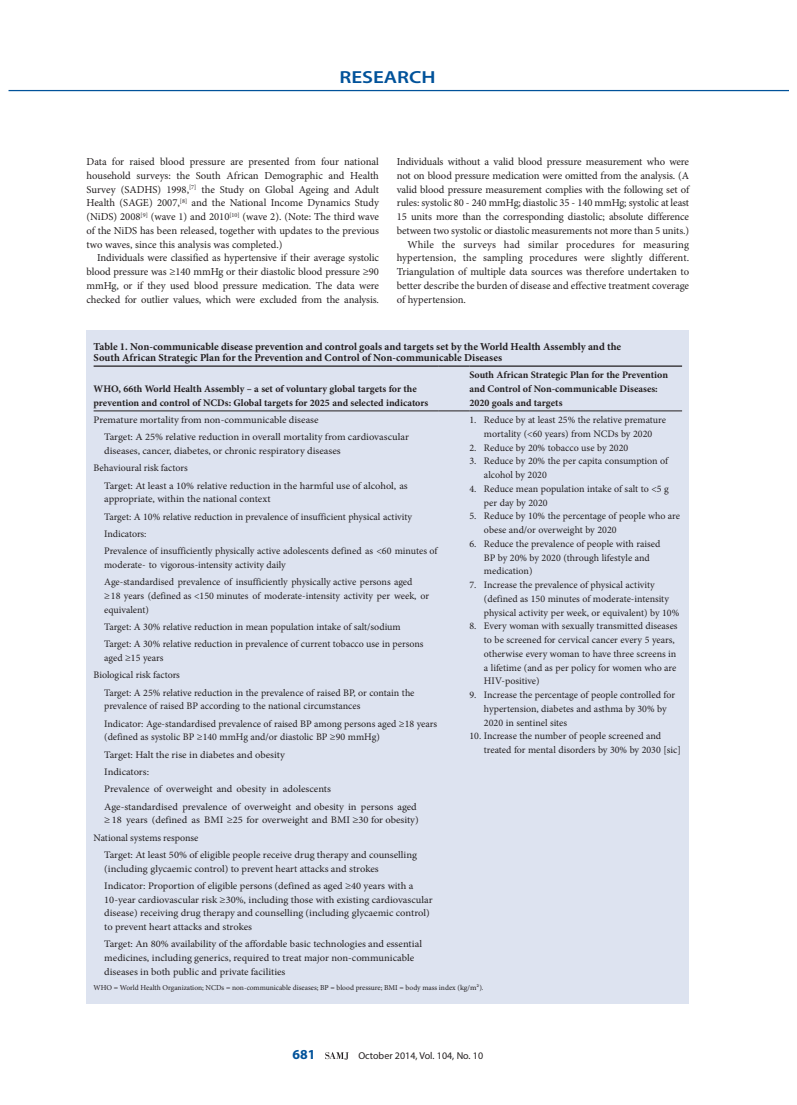
<style>
.page{position:relative;width:797px;height:1105px;background:#fff}
.page>*{position:absolute;margin:0;border:0;box-sizing:border-box;transform-origin:0 0}
.t1{font:600 17.5px "Myriad Pro";color:#01529a;scale:1.2 1}
.t2{font:700 13.75px "Myriad Pro";color:#01529a}
.t3{font:10.62px/13.8px "Minion Pro";letter-spacing:-.01em;color:#231f20;text-align:justify}
.t4{font:700 10.62px/11.2px "Minion Pro";color:#231f20}
.t5{font:10.62px "Minion Pro";letter-spacing:.01em;color:#231f20}
.t6{font:10.62px "Minion Pro";letter-spacing:.015em;color:#231f20}
.t7{font:10px/13.8px "Minion Pro";letter-spacing:-.005em;color:#231f20}
.t8{font:10px/13.8px "Minion Pro";letter-spacing:-.005em;color:#231f20;scale:1.05 1}
.t9{font:700 10px/13.8px "Minion Pro";color:#231f20}
.t10{font:10px "Myriad Pro";color:#231f20}
.t11{font:7.5px "Minion Pro";color:#231f20}
</style>
<div class="page">
<hr style="left:9px;top:90px;width:779px;height:1px;background:#01529a">
<svg style="left:325px;top:1052px;width:24px;height:8px"></svg>
<div style="left:86px;top:330px;width:603px;height:674px;background:#dde3f0"></div>
<hr style="left:94px;top:365px;width:344px;height:2px;background:#231f20">
<hr style="left:438px;top:365px;width:31px;height:2px;background:#231f20">
<hr style="left:469px;top:365px;width:213px;height:2px;background:#231f20">
<hr style="left:94px;top:411px;width:344px;height:1px;background:#231f20">
<hr style="left:438px;top:411px;width:31px;height:1px;background:#231f20">
<hr style="left:469px;top:411px;width:213px;height:1px;background:#231f20">
<h1 class="t1" style="left:339px;top:66px;width:82px">RESEARCH</h1>
<p class="t3" style="left:397px;top:155px;width:294px">Individuals without a valid blood pressure measurement who were</p>
<p class="t3" style="left:397px;top:169px;width:294px">not on blood pressure medication were omitted from the analysis. (A</p>
<p class="t3" style="left:397px;top:182px;width:294px">valid blood pressure measurement complies with the following set of</p>
<p class="t3" style="left:397px;top:196px;width:294px">rules: systolic 80 - 240 mmHg; diastolic 35 - 140 mmHg; systolic at least</p>
<p class="t3" style="left:397px;top:210px;width:294px">15 units more than the corresponding diastolic; absolute difference</p>
<p class="t3" style="left:397px;top:224px;width:294px">between two systolic or diastolic measurements not more than 5 units.)</p>
<p class="t6" style="left:407px;top:237px;width:283px">While the surveys had similar procedures for measuring</p>
<p class="t5" style="left:397px;top:251px;width:294px">hypertension, the sampling procedures were slightly different.</p>
<p class="t3" style="left:397px;top:265px;width:294px">Triangulation of multiple data sources was therefore undertaken to</p>
<p class="t3" style="left:397px;top:279px;width:294px">better describe the burden of disease and effective treatment coverage</p>
<p class="t3" style="left:397px;top:292px;width:71px">of hypertension.</p>
<p class="t4" style="left:94px;top:341px;width:529px">Table 1. Non-communicable disease prevention and control goals and targets set by the World Health Assembly and the<br>South African Strategic Plan for the Prevention and Control of Non-communicable Diseases</p>
<p class="t9" style="left:94px;top:382px;width:336px">WHO, 66th World Health Assembly – a set of voluntary global targets for the prevention and control of NCDs: Global targets for 2025 and selected indicators</p>
<p class="t3" style="left:86px;top:155px;width:294px">Data for raised blood pressure are presented from four national household surveys: the South African Demographic and Health Survey (SADHS) 1998,<sup>[7]</sup> the Study on Global Ageing and Adult Health (SAGE) 2007,<sup>[8]</sup> and the National Income Dynamics Study (NiDS) 2008<sup>[9]</sup> (wave 1) and 2010<sup>[10]</sup> (wave 2). (Note: The third wave of the NiDS has been released, together with updates to the previous two waves, since this analysis was completed.)</p>
<p class="t3" style="left:86px;top:251px;width:294px;text-indent:11px">Individuals were classified as hypertensive if their average systolic blood pressure was ≥140 mmHg or their diastolic blood pressure ≥90 mmHg, or if they used blood pressure medication. The data were checked for outlier values, which were excluded from the analysis.</p>
<p class="t9" style="left:469px;top:368px;width:200px">South African Strategic Plan for the Prevention and Control of Non-communicable Diseases:<br>2020 goals and targets</p>
<p class="t8" style="left:94px;top:413px;width:216px">Premature mortality from non-communicable disease</p>
<p class="t7" style="left:469px;top:413px;width:198px;text-align:center">1. Reduce by at least 25% the relative premature mortality (&lt;60 years) from NCDs by 2020</p>
<p class="t7" style="left:469px;top:441px;width:160px">2. Reduce by 20% tobacco use by 2020</p>
<p class="t7" style="left:484px;top:454px;width:186px;text-indent:-15px">3. Reduce by 20% the per capita consumption of alcohol by 2020</p>
<p class="t7" style="left:484px;top:482px;width:186px;text-indent:-15px">4. Reduce mean population intake of salt to &lt;5 g per day by 2020</p>
<p class="t7" style="left:484px;top:509px;width:198px;text-indent:-15px">5. Reduce by 10% the percentage of people who are obese and/or overweight by 2020</p>
<p class="t7" style="left:484px;top:537px;width:178px;text-indent:-15px">6. Reduce the prevalence of people with raised<br>BP by 20% by 2020 (through lifestyle and medication)</p>
<p class="t7" style="left:484px;top:578px;width:197px;text-indent:-15px">7. Increase the prevalence of physical activity (defined as 150 minutes of moderate-intensity physical activity per week, or equivalent) by 10%</p>
<p class="t7" style="left:484px;top:619px;width:195px;text-indent:-15px">8. Every woman with sexually transmitted diseases to be screened for cervical cancer every 5 years, otherwise every woman to have three screens in a lifetime (and as per policy for women who are HIV-positive)</p>
<p class="t7" style="left:484px;top:688px;width:193px;text-indent:-15px">9. Increase the percentage of people controlled for hypertension, diabetes and asthma by 30% by<br>2020 in sentinel sites</p>
<p class="t7" style="left:484px;top:729px;width:199px;text-indent:-14px">10. Increase the number of people screened and treated for mental disorders by 30% by 2030 [sic]</p>
<p class="t8" style="left:104px;top:430px;width:292px">Target: A 25% relative reduction in overall mortality from cardiovascular diseases, cancer, diabetes, or chronic respiratory diseases</p>
<p class="t7" style="left:104px;top:460px;width:305px;line-height:17.2px;text-indent:-11px">Behavioural risk factors<br>Target: At least a 10% relative reduction in the harmful use of alcohol, as</p>
<p class="t8" style="left:104px;top:491px;width:319px;line-height:17.2px">appropriate, within the national context<br>Target: A 10% relative reduction in prevalence of insufficient physical activity Indicators:<br>Prevalence of insufficiently physically active adolescents defined as &lt;60 minutes of</p>
<p class="t7" style="left:104px;top:556px;width:310px;line-height:17.2px">moderate- to vigorous-intensity activity daily<br>Age-standardised prevalence of insufficiently physically active persons aged</p>
<p class="t7" style="left:104px;top:589px;width:326px">≥18 years (defined as &lt;150 minutes of moderate-intensity activity per week, or equivalent)</p>
<p class="t7" style="left:104px;top:618px;width:321px;line-height:17.2px">Target: A 30% relative reduction in mean population intake of salt/sodium<br>Target: A 30% relative reduction in prevalence of current tobacco use in persons</p>
<p class="t7" style="left:104px;top:651px;width:61px">aged ≥15 years</p>
<p class="t7" style="left:94px;top:668px;width:88px">Biological risk factors</p>
<p class="t7" style="left:104px;top:686px;width:312px">Target: A 25% relative reduction in the prevalence of raised BP, or contain the</p>
<p class="t7" style="left:104px;top:698px;width:334px;line-height:17.2px">prevalence of raised BP according to the national circumstances<br>Indicator: Age-standardised prevalence of raised BP among persons aged ≥18 years</p>
<p class="t7" style="left:104px;top:729px;width:314px;line-height:17.2px">(defined as systolic BP ≥140 mmHg and/or diastolic BP ≥90 mmHg)<br>Target: Halt the rise in diabetes and obesity<br>Indicators:<br>Prevalence of overweight and obesity in adolescents<br>Age-standardised prevalence of overweight and obesity in persons aged</p>
<p class="t8" style="left:94px;top:811px;width:311px;line-height:17.2px;text-indent:11px">≥ 18 years (defined as BMI ≥25 for overweight and BMI ≥30 for obesity)<br>National systems response</p>
<p class="t8" style="left:104px;top:848px;width:299px">Target: At least 50% of eligible people receive drug therapy and counselling (including glycaemic control) to prevent heart attacks and strokes</p>
<p class="t8" style="left:104px;top:879px;width:314px">Indicator: Proportion of eligible persons (defined as aged ≥40 years with a 10-year cardiovascular risk ≥30%, including those with existing cardiovascular disease) receiving drug therapy and counselling (including glycaemic control) to prevent heart attacks and strokes</p>
<p class="t8" style="left:104px;top:937px;width:304px">Target: An 80% availability of the affordable basic technologies and essential medicines, including generics, required to treat major non-communicable diseases in both public and private facilities</p>
<p class="t11" style="left:94px;top:983px;width:391px">WHO = World Health Organization; NCDs = non-communicable diseases; BP = blood pressure; BMI = body mass index (kg/m²).</p>
<h2 class="t2" style="left:292px;top:1045px;width:24px">681</h2>
<p class="t10" style="left:358px;top:1049px;width:126px">October 2014, Vol. 104, No. 10</p>
</div>
